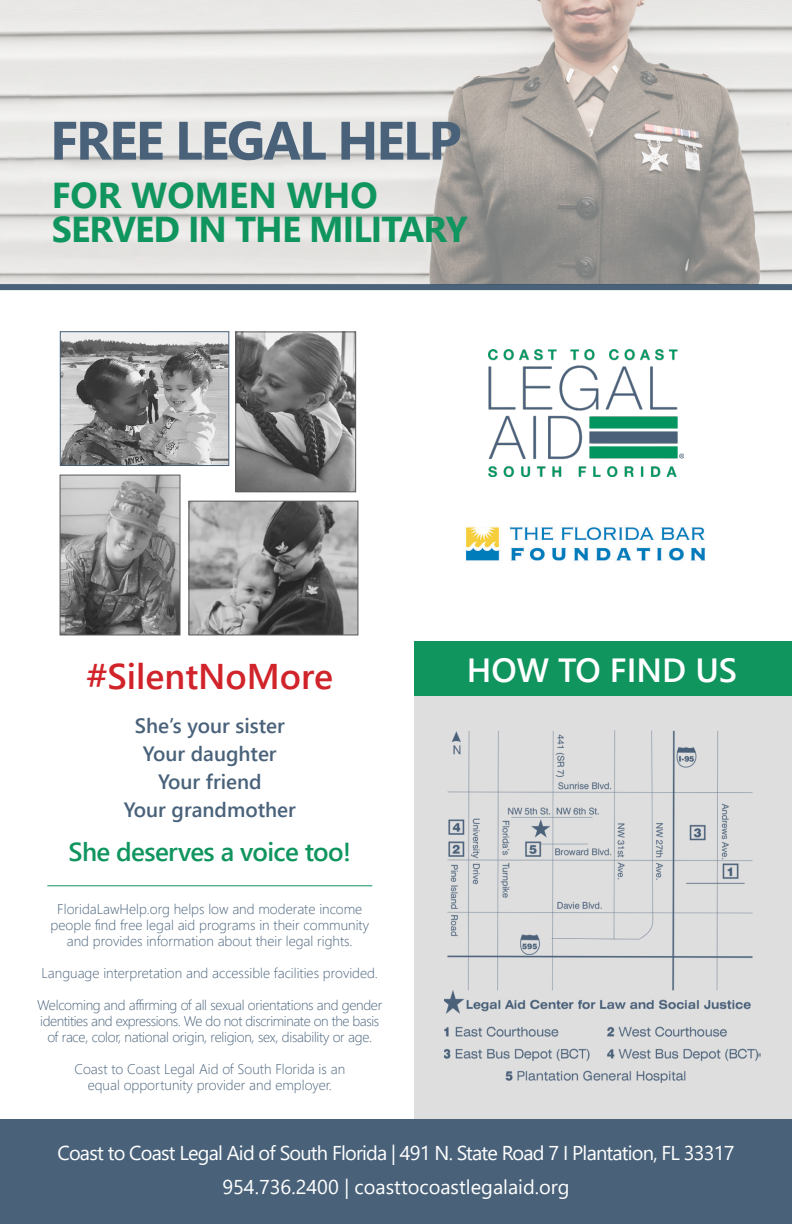
<style>
.page{position:relative;width:792px;height:1224px;background:#fff}
.page>*{position:absolute;margin:0;border:0;box-sizing:border-box;transform-origin:0 0}
.t1{font:700 54px "Segoe UI";letter-spacing:-.04em;color:#49627a}
.t2{font:700 36px "Segoe UI";letter-spacing:-.025em;color:#10955f}
.t3{font:700 36px "Segoe UI";color:#10955f}
.t4{font:600 35.8px "Segoe UI";color:#d1232a}
.t5{font:600 33.4px "Segoe UI";color:#fff}
.t6{font:600 26px "Segoe UI";letter-spacing:-.025em;color:#10955f}
.t7{font:600 20.6px "Segoe UI";color:#49627a}
.t8{font:20px "Segoe UI";letter-spacing:-.04em;color:#fff}
.t9{font:20px "Segoe UI";color:#fff}
.t10{font:300 14px "Segoe UI";color:#49627a}
.t11{font:300 14px/16px "Segoe UI";letter-spacing:-.02em;color:#49627a;text-align:center}
</style>
<div class="page">
<div style="left:0;top:1120px;width:792px;height:104px;background:#49627a"></div>
<div style="left:414px;top:696px;width:378px;height:424px;background:#dedede"></div>
<div style="left:414px;top:641px;width:378px;height:55px;background:#10955f"></div>
<img style="left:444px;top:731px;width:317px;height:351px">
<img style="left:489px;top:350px;width:194px;height:126px">
<img style="left:466px;top:526px;width:240px;height:35px">
<svg style="left:0;top:0;width:792px;height:284px;background:#d0cdcb"></svg>
<img style="left:238px;top:334px;width:116px;height:156px">
<div style="left:236px;top:332px;width:120px;height:160px;border:1px solid #57585a"></div>
<img style="left:191px;top:503px;width:165px;height:130px">
<div style="left:189px;top:501px;width:169px;height:134px;border:1px solid #57585a"></div>
<img style="left:62px;top:477px;width:116px;height:156px">
<div style="left:60px;top:475px;width:120px;height:160px;border:1px solid #57585a"></div>
<img style="left:62px;top:333px;width:165px;height:131px">
<div style="left:60px;top:331px;width:169px;height:135px;border:1px solid #496079"></div>
<hr style="left:47px;top:885px;width:325px;height:1px;background:#10955f">
<div style="left:0;top:284px;width:792px;height:6px;background:#49627a"></div>
<p class="t1" style="left:50px;top:90px;width:413px">FREE LEGAL HELP</p>
<p class="t3" style="left:52px;top:161px;width:327px">FOR WOMEN WHO</p>
<p class="t2" style="left:52px;top:195px;width:417px">SERVED IN THE MILITARY</p>
<p class="t4" style="left:86px;top:643px;width:248px">#SilentNoMore</p>
<p class="t7" style="left:135px;top:706px;width:152px">She’s your sister</p>
<p class="t7" style="left:143px;top:734px;width:135px">Your daughter</p>
<p class="t7" style="left:158px;top:762px;width:105px">Your friend</p>
<p class="t7" style="left:124px;top:791px;width:174px">Your grandmother</p>
<p class="t6" style="left:69px;top:827px;width:284px">She deserves a voice too!</p>
<p class="t10" style="left:57px;top:896px;width:307px">FloridaLawHelp.org helps low and moderate income</p>
<p class="t10" style="left:51px;top:912px;width:320px">people find free legal aid programs in their community</p>
<p class="t10" style="left:67px;top:928px;width:287px">and provides information about their legal rights.</p>
<p class="t10" style="left:42px;top:960px;width:338px">Language interpretation and accessible facilities provided.</p>
<p class="t11" style="left:37px;top:996px;width:347px">Welcoming and affirming of all sexual orientations and gender identities and expressions. We do not discriminate on the basis of race, color, national origin, religion, sex, disability or age.</p>
<p class="t10" style="left:74px;top:1056px;width:272px">Coast to Coast Legal Aid of South Florida is an</p>
<p class="t10" style="left:88px;top:1072px;width:246px">equal opportunity provider and employer.</p>
<p class="t5" style="left:467px;top:638px;width:272px">HOW TO FIND US</p>
<p class="t8" style="left:57px;top:1134px;width:679px">Coast to Coast Legal Aid of South Florida | 491 N. State Road 7 I Plantation, FL 33317</p>
<p class="t9" style="left:222px;top:1168px;width:349px">954.736.2400 | coasttocoastlegalaid.org</p>
</div>
